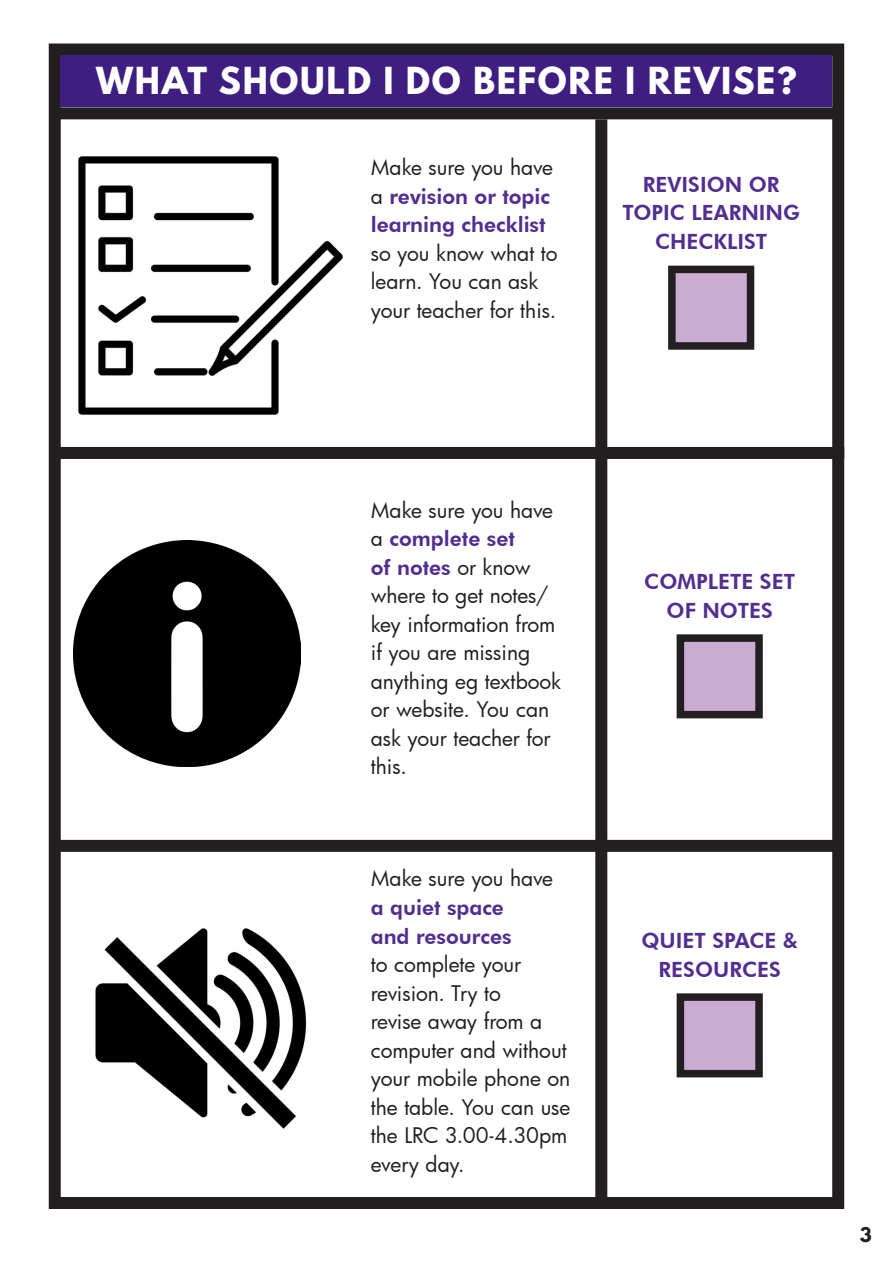
<style>
.page{position:relative;width:893px;height:1263px;background:#fff}
.page>*{position:absolute;margin:0;border:0;box-sizing:border-box;transform-origin:0 0}
.t1{font:700 33px "League Spartan";letter-spacing:.05em;color:#fff}
.t2{font:21px/28.5px "Futura";letter-spacing:-.005em;color:#231f20}
.t3{font:800 21px/28.5px "Futura BT";color:#522e91;text-align:center}
.t4{font:700 18px "League Spartan";color:#231f20}
.s1{font-family:"Futura BT";font-weight:800;color:#522e91}
</style>
<div class="page">
<div style="left:49px;top:44px;width:795px;height:1165px;border:12px solid #231f20"></div>
<div style="left:61px;top:56px;width:771px;height:51px;background:#3e1f81"></div>
<div style="left:54px;top:107px;width:785px;height:12px;background:#231f20"></div>
<div style="left:595px;top:119px;width:12px;height:1085px;background:#231f20"></div>
<img style="left:78px;top:156px;width:265px;height:259px">
<img style="left:74px;top:540px;width:227px;height:227px">
<img style="left:95px;top:928px;width:212px;height:201px">
<div style="left:672px;top:269px;width:78px;height:77px;background:#caacd2"></div>
<div style="left:668px;top:266px;width:86px;height:84px;border:8px solid #231f20"></div>
<div style="left:680px;top:638px;width:79px;height:77px;background:#caacd2"></div>
<div style="left:677px;top:634px;width:86px;height:84px;border:8px solid #231f20"></div>
<div style="left:680px;top:997px;width:79px;height:77px;background:#caacd2"></div>
<div style="left:677px;top:993px;width:86px;height:84px;border:8px solid #231f20"></div>
<div style="left:54px;top:840px;width:785px;height:12px;background:#231f20"></div>
<div style="left:59px;top:447px;width:785px;height:12px;background:#231f20"></div>
<p class="t1" style="left:96px;top:55px;width:702px">WHAT SHOULD I DO BEFORE I REVISE?</p>
<p class="t2" style="left:371px;top:153px;width:188px">Make sure you have a <span class="s1">revision or topic learning checklist </span>so you know what to learn. You can ask your teacher for this.</p>
<p class="t3" style="left:622px;top:170px;width:179px">REVISION OR<br>TOPIC LEARNING<br>CHECKLIST</p>
<p class="t2" style="left:371px;top:495px;width:192px">Make sure you have a <span class="s1">complete set<br>of notes</span> or know where to get notes/ key information from if you are missing anything eg textbook or website. You can ask your teacher for this.</p>
<p class="t2" style="left:371px;top:864px;width:201px">Make sure you have <span class="s1">a quiet space<br>and resources<br></span>to complete your revision. Try to<br>revise away from a computer and without your mobile phone on the table. You can use the LRC 3.00-4.30pm every day.</p>
<p class="t3" style="left:644px;top:567px;width:152px">COMPLETE SET</p>
<p class="t3" style="left:667px;top:596px;width:108px">OF NOTES</p>
<p class="t3" style="left:641px;top:926px;width:158px">QUIET SPACE &amp;<br>RESOURCES</p>
<p class="t4" style="left:860px;top:1220px;width:13px">3</p>
</div>
